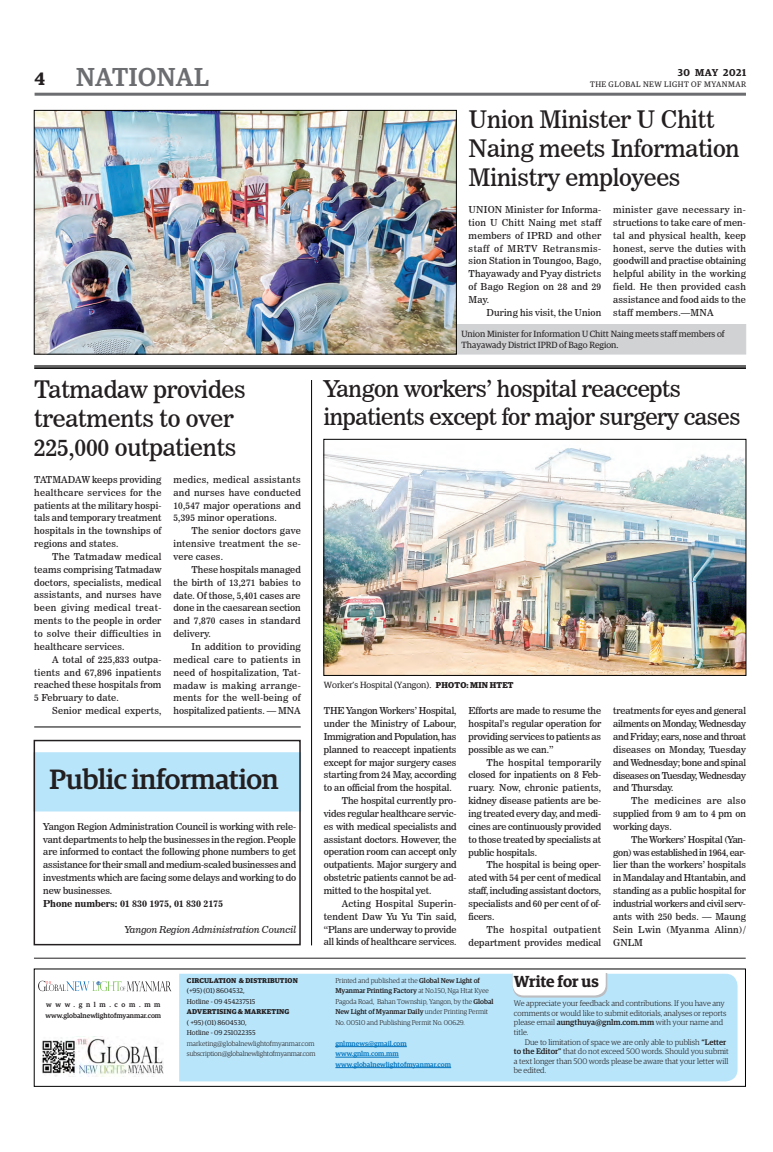
<style>
.page{position:relative;width:773px;height:1152px;background:#fff}
.page>*{position:absolute;margin:0;border:0;box-sizing:border-box;transform-origin:0 0}
.Brief_Head{font:500 28px "Guardian Egyp";letter-spacing:-.01em;color:#231f20}
.t1{font:500 26px "Guardian Egyp";letter-spacing:.02em;color:#6c6d70}
._1_Clm_Head{font:24px/28.8px "News 706 BT Roman C";letter-spacing:-.01em;color:#231f20}
._1_Clm_Head-2{font:23px/27.6px "News 706 BT Roman C";letter-spacing:-.02em;color:#231f20}
.t2{font:600 18px "Guardian Egyp";color:#231f20}
.t3{font:600 16px "Guardian Egyp";letter-spacing:-.005em;color:#231f20}
.t4{font:600 10px "Guardian Egyp";letter-spacing:.06em;color:#231f20}
._2nd_Body{font:9.5px/12.9px "News 706 BT Roman C";letter-spacing:.01em;color:#231f20;text-align:justify}
.Normal_Para{font:9.5px/12.9px "News 706 BT Roman C";letter-spacing:-.01em;color:#231f20;text-align:justify}
.Normal_Para-2{font:9.5px "News 706 BT Italic C";letter-spacing:-.01em;color:#231f20}
.Normal_Para-3{font:9.5px "News 706 BT Bold C";letter-spacing:-.01em;color:#231f20}
.t5{font:9px/10.8px "Guardian Egyp";color:#231f20}
.t6{font:300 8px/9.6px "Guardian Egyp";color:#231f20}
.t7{font:8px "Guardian Egyp";letter-spacing:.06em;color:#231f20}
.t8{font:300 7px/10.5px "Guardian Egyp";color:#231f20}
.t9{font:7px "Guardian Egyp";color:#231f20}
.t10{font:500 7px/10.5px "Guardian Egyp";color:#0072bc}
.t11{font:700 7px "Guardian Egyp";letter-spacing:.02em;color:#231f20}
.t12{font:300 7px "Guardian Egyp";letter-spacing:-.02em;color:#231f20}
.t13{font:500 7px "Guardian Egyp";color:#231f20}
.t14{font:500 7px "Guardian Egyp";letter-spacing:.52em;color:#231f20}
.s1{font-weight:700;font-size:8.5px}
.s2{font-weight:500}
</style>
<div class="page">
<hr style="left:35px;top:93px;width:711px;height:3px;background:#6c6d70">
<div style="left:410px;top:324px;width:336px;height:30px;background:#d1d2d4"></div>
<div style="left:179px;top:974px;width:558px;height:107px;background:#b9e5fa"></div>
<svg style="left:38px;top:981px;width:133px;height:10px"></svg>
<img style="left:41px;top:1036px;width:123px;height:41px">
<hr style="left:335px;top:1046px;width:39px;height:1px;background:#0072bc">
<hr style="left:374px;top:1046px;width:33px;height:1px;background:#0072bc">
<hr style="left:335px;top:1057px;width:64px;height:1px;background:#0072bc">
<hr style="left:335px;top:1067px;width:116px;height:1px;background:#0072bc">
<svg style="left:512px;top:973px;width:95px;height:25px"></svg>
<div style="left:34px;top:968px;width:712px;height:119px;border:1px solid #000"></div>
<hr style="left:34px;top:958px;width:711px;height:1px;background:#231f20">
<img style="left:36px;top:112px;width:418px;height:240px">
<div style="left:34px;top:110px;width:422px;height:244px;border:1px solid #000"></div>
<hr style="left:34px;top:366px;width:712px;height:1px;background:#000">
<hr style="left:34px;top:367px;width:712px;height:1px;background:#000">
<hr style="left:34px;top:368px;width:712px;height:1px;background:#000">
<img style="left:326px;top:448px;width:418px;height:226px">
<div style="left:324px;top:439px;width:422px;height:237px;border:1px solid #000"></div>
<hr style="left:311px;top:380px;width:1px;height:565px;background:#000">
<hr style="left:34px;top:727px;width:267px;height:1px;background:#000">
<div style="left:34px;top:753px;width:267px;height:58px;background:#b9e5fa"></div>
<div style="left:34px;top:740px;width:267px;height:205px;border:2px solid #231f20"></div>
<h3 class="t2" style="left:35px;top:65px;width:12px">4</h3>
<h2 class="t1" style="left:76px;top:59px;width:134px">NATIONAL</h2>
<p class="_1_Clm_Head" style="left:34px;top:375px;width:213px">Tatmadaw provides treatments to over<br>225,000 outpatients</p>
<p class="Normal_Para" style="left:34px;top:473px;width:129px">TATMADAW keeps providing healthcare services for the patients at the military hospi&shy;tals and temporary treatment hospitals in the townships of regions and states.</p>
<p class="_2nd_Body" style="left:34px;top:550px;width:129px;text-indent:18px">The Tatmadaw medical teams comprising Tatmadaw doctors, specialists, medical assistants, and nurses have been giving medical treat&shy;ments to the people in order to solve their difficulties in healthcare services.</p>
<p class="_2nd_Body" style="left:34px;top:653px;width:129px;text-indent:18px">A total of 225,833 outpa&shy;tients and 67,896 inpatients reached these hospitals from 5 February to date.</p>
<p class="_2nd_Body" style="left:52px;top:704px;width:111px">Senior medical experts,</p>
<p class="_2nd_Body" style="left:173px;top:473px;width:129px">medics, medical assistants and nurses have conducted 10,547 major operations and 5,395 minor operations.</p>
<p class="_2nd_Body" style="left:173px;top:524px;width:129px;text-indent:18px">The senior doctors gave intensive treatment the se&shy;vere cases.</p>
<p class="_2nd_Body" style="left:173px;top:563px;width:129px;text-indent:18px">These hospitals managed the birth of 13,271 babies to date. Of those, 5,401 cases are done in the caesarean section and 7,870 cases in standard delivery.</p>
<p class="_2nd_Body" style="left:173px;top:640px;width:129px;text-indent:18px">In addition to providing medical care to patients in need of hospitalization, Tat&shy;madaw is making arrange&shy;ments for the well-being of hospitalized patients. — MNA</p>
<p class="Brief_Head" style="left:50px;top:759px;width:231px">Public information</p>
<p class="Normal_Para" style="left:43px;top:820px;width:254px">Yangon Region Administration Council is working with rele&shy;vant departments to help the businesses in the region. People are informed to contact the following phone numbers to get assistance for their small and medium-scaled businesses and investments which are facing some delays and working to do new businesses.</p>
<p class="Normal_Para-3" style="left:43px;top:898px;width:181px">Phone numbers: 01 830 1975, 01 830 2175</p>
<p class="Normal_Para-2" style="left:125px;top:924px;width:173px">Yangon Region Administration Council</p>
<p class="t4" style="left:677px;top:65px;width:70px">30 MAY 2021</p>
<p class="t7" style="left:590px;top:79px;width:158px">THE GLOBAL NEW LIGHT OF MYANMAR</p>
<p class="_1_Clm_Head" style="left:468px;top:105px;width:272px">Union Minister U Chitt<br>Naing meets Information<br>Ministry employees</p>
<p class="_2nd_Body" style="left:468px;top:203px;width:134px">UNION Minister for Informa&shy;tion U Chitt Naing met staff members of IPRD and other staff of MRTV Retransmis&shy;sion Station in Toungoo, Bago, Thayawady and Pyay districts of Bago Region on 28 and 29<br>May.</p>
<p class="_2nd_Body" style="left:486px;top:306px;width:116px">During his visit, the Union</p>
<p class="_2nd_Body" style="left:613px;top:203px;width:134px">minister gave necessary in&shy;structions to take care of men&shy;tal and physical health, keep honest, serve the duties with goodwill and practise obtaining helpful ability in the working field. He then provided cash assistance and food aids to the staff members.—MNA</p>
<p class="t5" style="left:461px;top:328px;width:265px">Union Minister for Information U Chitt Naing meets staff members of<br>Thayawady District IPRD of Bago Region.</p>
<p class="_1_Clm_Head-2" style="left:324px;top:375px;width:418px">Yangon workers’ hospital reaccepts inpatients except for major surgery cases</p>
<p class="t5" style="left:324px;top:679px;width:191px">Worker’s Hospital (Yangon). <span class="s1">PHOTO: MIN HTET</span></p>
<p class="Normal_Para" style="left:324px;top:704px;width:134px">THE Yangon Workers’ Hospital, under the Ministry of Labour, Immigration and Population, has planned to reaccept inpatients except for major surgery cases starting from 24 May, according to an official from the hospital.</p>
<p class="_2nd_Body" style="left:324px;top:794px;width:134px;text-indent:18px">The hospital currently pro&shy;vides regular healthcare servic&shy;es with medical specialists and assistant doctors. However, the operation room can accept only outpatients. Major surgery and obstetric patients cannot be ad&shy;mitted to the hospital yet.</p>
<p class="_2nd_Body" style="left:324px;top:897px;width:134px;text-indent:18px">Acting Hospital Superin&shy;tendent Daw Yu Yu Tin said, “Plans are underway to provide all kinds of healthcare services.</p>
<p class="_2nd_Body" style="left:468px;top:704px;width:134px">Efforts are made to resume the hospital’s regular operation for providing services to patients as possible as we can.”</p>
<p class="_2nd_Body" style="left:468px;top:756px;width:134px;text-indent:18px">The hospital temporarily closed for inpatients on 8 Feb&shy;ruary. Now, chronic patients, kidney disease patients are be&shy;ing treated every day, and medi&shy;cines are continuously provided to those treated by specialists at public hospitals.</p>
<p class="_2nd_Body" style="left:468px;top:859px;width:134px;text-indent:18px">The hospital is being oper&shy;ated with 54 per cent of medical staff, including assistant doctors, specialists and 60 per cent of of&shy;ficers.</p>
<p class="_2nd_Body" style="left:468px;top:923px;width:134px;text-align:right">The hospital outpatient department provides medical</p>
<p class="_2nd_Body" style="left:613px;top:704px;width:134px">treatments for eyes and general ailments on Monday, Wednesday and Friday; ears, nose and throat diseases on Monday, Tuesday and Wednesday; bone and spinal diseases on Tuesday, Wednesday and Thursday.</p>
<p class="_2nd_Body" style="left:613px;top:794px;width:134px;text-indent:18px">The medicines are also supplied from 9 am to 4 pm on working days.</p>
<p class="_2nd_Body" style="left:613px;top:833px;width:134px;text-indent:18px">The Workers’ Hospital (Yan&shy;gon) was established in 1964, ear&shy;lier than the workers’ hospitals in Mandalay and Htantabin, and standing as a public hospital for industrial workers and civil serv&shy;ants with 250 beds. — Maung Sein Lwin (Myanma Alinn)/ GNLM</p>
<p class="t14" style="left:46px;top:999px;width:116px">www.gnlm.com.mm</p>
<p class="t13" style="left:45px;top:1011px;width:117px">www.globalnewlightofmyanmar.com</p>
<p class="t11" style="left:187px;top:975px;width:112px">CIRCULATION &amp; DISTRIBUTION</p>
<p class="t9" style="left:187px;top:986px;width:59px">(+95) (01) 8604532,</p>
<p class="t9" style="left:187px;top:997px;width:70px">Hotline - 09 454237515</p>
<p class="t11" style="left:187px;top:1007px;width:104px">ADVERTISING &amp; MARKETING</p>
<p class="t9" style="left:187px;top:1018px;width:61px">( +95) (01) 8604530,</p>
<p class="t9" style="left:187px;top:1028px;width:70px">Hotline - 09 251022355</p>
<p class="t8" style="left:187px;top:1038px;width:129px">marketing@globalnewlightofmyanmar.com</p>
<p class="t12" style="left:187px;top:1049px;width:130px">subscription@globalnewlightofmyanmar.com</p>
<p class="t8" style="left:335px;top:975px;width:160px">Printed and published at the <span class="s2">Global New Light of Myanmar Printing Factory</span> at No.150, Nga Htat Kyee Pagoda Road, Bahan Township, Yangon, by the <span class="s2">Global New Light of Myanmar Daily</span> under Printing Permit No. 00510 and Publishing Permit No. 00629.</p>
<p class="t10" style="left:335px;top:1038px;width:117px">gnlmnews@gmail.com www.gnlm.com.mm www.globalnewlightofmyanmar.com</p>
<p class="t3" style="left:514px;top:970px;width:86px">Write for us</p>
<p class="t6" style="left:514px;top:998px;width:214px">We appreciate your feedback and contributions. If you have any comments or would like to submit editorials, analyses or reports please email <span class="s2">aungthuya@gnlm.com.mm</span> with your name and title.</p>
<p class="t6" style="left:514px;top:1037px;width:216px;text-indent:11px">Due to limitation of space we are only able to publish <span class="s2">“Letter to the Editor”</span> that do not exceed 500 words. Should you submit a text longer than 500 words please be aware that your letter will be edited.</p>
</div>
